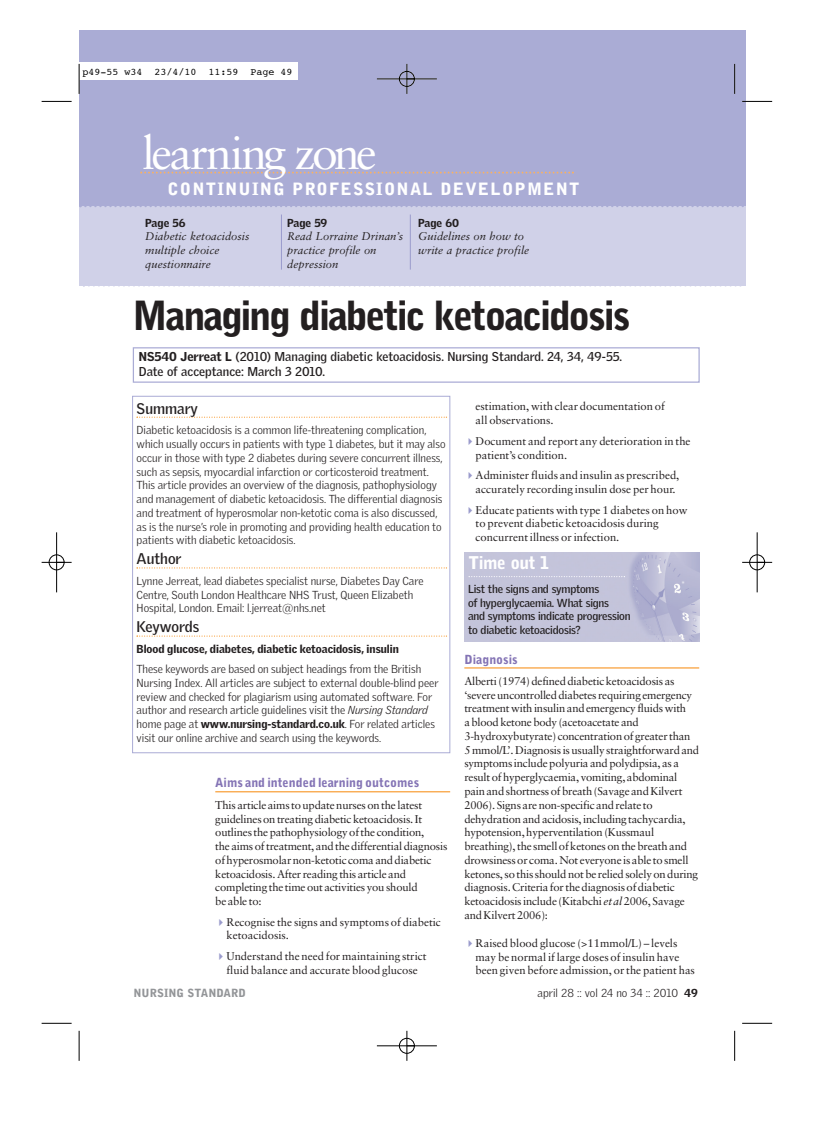
<style>
.page{position:relative;width:815px;height:1124px;background:#fff}
.page>*{position:absolute;margin:0;border:0;box-sizing:border-box;transform-origin:0 0}
.t1{font:46.5px "Sabon LT";letter-spacing:-.065em;color:#fff}
.t2{font:900 40px "Bell Gothic";letter-spacing:-.055em;color:#231f20}
.t3{font:900 17.5px "Bell Gothic";letter-spacing:-.03em;color:#fff}
.t4{font:900 16.88px "Bell Gothic";letter-spacing:.07em;color:#fff}
.t5{font:700 15px "Griffith Gothic";color:#231f20}
.t6{font:700 12.5px/15px "Griffith Gothic";color:#231f20}
.t7{font:900 12.5px "Bell Gothic";color:#8474b5}
.t8{font:11.25px/13.8px "Sabon LT";letter-spacing:-.015em;color:#231f20}
.t9{font:300 11.25px/13.8px "Griffith Gothic";color:#231f20}
.t10{font:italic 11.25px/13.8px "Sabon LT";color:#231f20}
.t11{font:700 11.25px/13.8px "Griffith Gothic";letter-spacing:-.02em;color:#231f20}
.t12{font:900 11.25px "Bell Gothic";color:#939598}
.t13{font:10px "Courier";color:#000}
.s1{font-family:"Griffith Gothic";font-weight:900;font-style:normal}
.s2{font-weight:900}
.s3{font-style:italic}
</style>
<div class="page">
<div style="left:79px;top:204px;width:666px;height:81px;background:#d0d1e8"></div>
<div style="left:79px;top:30px;width:666px;height:176px;background:#aaacd5"></div>
<svg style="left:140px;top:172px;width:434px;height:1px"></svg>
<svg style="left:79px;top:206px;width:665px;height:1px"></svg>
<svg style="left:83px;top:285px;width:659px;height:1px"></svg>
<hr style="left:215px;top:791px;width:235px;height:1px;background:#f9a03a">
<hr style="left:464px;top:667px;width:235px;height:1px;background:#f9a03a">
<svg style="left:137px;top:416px;width:310px;height:2px"></svg>
<svg style="left:137px;top:567px;width:310px;height:1px"></svg>
<svg style="left:137px;top:635px;width:310px;height:1px"></svg>
<div style="left:132px;top:396px;width:318px;height:357px;border:1px solid #aaacd5"></div>
<hr style="left:281px;top:214px;width:1px;height:55px;background:#9a9bcc">
<hr style="left:410px;top:214px;width:1px;height:55px;background:#9a9bcc">
<div style="left:133px;top:347px;width:567px;height:35px;border:1px solid #aaacd5"></div>
<img style="left:464px;top:552px;width:235px;height:89px">
<svg style="left:469px;top:576px;width:156px;height:1px"></svg>
<div style="left:78px;top:62px;width:220px;height:17px;background:#fff"></div>
<hr style="left:79px;top:64px;width:1px;height:30px;background:#000">
<hr style="left:42px;top:101px;width:30px;height:1px;background:#000">
<hr style="left:734px;top:64px;width:1px;height:30px;background:#000">
<hr style="left:742px;top:101px;width:30px;height:1px;background:#000">
<hr style="left:79px;top:1030px;width:1px;height:30px;background:#000">
<hr style="left:42px;top:1022px;width:30px;height:1px;background:#000">
<hr style="left:734px;top:1030px;width:1px;height:30px;background:#000">
<hr style="left:742px;top:1022px;width:30px;height:1px;background:#000">
<hr style="left:377px;top:79px;width:60px;height:1px;background:#000">
<hr style="left:377px;top:1045px;width:60px;height:1px;background:#000">
<hr style="left:56px;top:532px;width:1px;height:60px;background:#000">
<hr style="left:757px;top:532px;width:1px;height:60px;background:#000">
<hr style="left:407px;top:64px;width:1px;height:30px;background:#000">
<hr style="left:407px;top:1030px;width:1px;height:30px;background:#000">
<hr style="left:42px;top:562px;width:30px;height:1px;background:#000">
<hr style="left:742px;top:562px;width:30px;height:1px;background:#000">
<div style="left:399px;top:71px;width:16px;height:16px;border:1px solid #000;border-radius:50%"></div>
<div style="left:399px;top:1037px;width:16px;height:16px;border:1px solid #000;border-radius:50%"></div>
<div style="left:49px;top:554px;width:15px;height:16px;border:1px solid #000;border-radius:50%"></div>
<div style="left:749px;top:554px;width:16px;height:16px;border:1px solid #000;border-radius:50%"></div>
<p class="t13" style="left:82px;top:67px;width:212px">p49-55 w34 23/4/10 11:59 Page 49</p>
<p class="t1" style="left:142px;top:133px;width:236px">learning zone</p>
<p class="t4" style="left:167px;top:183px;width:414px">CONTINUING PROFESSIONAL DEVELOPMENT</p>
<p class="t10" style="left:145px;top:216px;width:106px"><span class="s1">Page 56<br></span>Diabetic ketoacidosis multiple choice questionnaire</p>
<p class="t10" style="left:287px;top:216px;width:118px"><span class="s1">Page 59<br></span>Read Lorraine Drinan’s practice profile on depression</p>
<p class="t10" style="left:418px;top:216px;width:112px"><span class="s1">Page 60<br></span>Guidelines on how to write a practice profile</p>
<p class="t2" style="left:132px;top:300px;width:500px">Managing diabetic ketoacidosis</p>
<p class="t6" style="left:139px;top:350px;width:485px"><span class="s2">NS540 Jerreat L</span> (2010) Managing diabetic ketoacidosis. Nursing Standard. 24, 34, 49-55.<br>Date of acceptance: March 3 2010.</p>
<p class="t5" style="left:137px;top:402px;width:63px">Summary</p>
<p class="t9" style="left:137px;top:424px;width:310px">Diabetic ketoacidosis is a common life-threatening complication, which usually occurs in patients with type 1 diabetes, but it may also occur in those with type 2 diabetes during severe concurrent illness, such as sepsis, myocardial infarction or corticosteroid treatment.<br>This article provides an overview of the diagnosis, pathophysiology and management of diabetic ketoacidosis. The differential diagnosis and treatment of hyperosmolar non-ketotic coma is also discussed, as is the nurse’s role in promoting and providing health education to patients with diabetic ketoacidosis.</p>
<p class="t5" style="left:137px;top:553px;width:46px">Author</p>
<p class="t9" style="left:137px;top:575px;width:288px">Lynne Jerreat, lead diabetes specialist nurse, Diabetes Day Care<br>Centre, South London Healthcare NHS Trust, Queen Elizabeth<br>Hospital, London. Email: l.jerreat@nhs.net</p>
<p class="t5" style="left:137px;top:621px;width:64px">Keywords</p>
<p class="t9" style="left:137px;top:640px;width:286px;line-height:20px"><span class="s2">Blood glucose, diabetes, diabetic ketoacidosis, insulin<br></span>These keywords are based on subject headings from the British</p>
<p class="t9" style="left:137px;top:676px;width:303px">Nursing Index. All articles are subject to external double-blind peer review and checked for plagiarism using automated software. For author and research article guidelines visit the <span class="s3">Nursing Standard </span>home page at <span class="s2">www.nursing-standard.co.uk</span>. For related articles visit our online archive and search using the keywords.</p>
<p class="t7" style="left:215px;top:778px;width:206px">Aims and intended learning outcomes</p>
<p class="t8" style="left:215px;top:798px;width:234px">This article aims to update nurses on the latest guidelines on treating diabetic ketoacidosis. It outlines the pathophysiology of the condition,<br>the aims of treatment, and the differential diagnosis of hyperosmolar non-ketotic coma and diabetic ketoacidosis. After reading this article and completing the time out activities you should<br>be able to:</p>
<p class="t8" style="left:227px;top:915px;width:216px">Recognise the signs and symptoms of diabetic ketoacidosis.</p>
<p class="t8" style="left:227px;top:950px;width:202px">Understand the need for maintaining strict fluid balance and accurate blood glucose</p>
<p class="t8" style="left:476px;top:400px;width:191px">estimation, with clear documentation of all observations.</p>
<p class="t8" style="left:476px;top:435px;width:217px">Document and report any deterioration in the patient’s condition.</p>
<p class="t8" style="left:476px;top:469px;width:205px">Administer fluids and insulin as prescribed, accurately recording insulin dose per hour.</p>
<p class="t8" style="left:476px;top:503px;width:213px">Educate patients with type 1 diabetes on how to prevent diabetic ketoacidosis during concurrent illness or infection.</p>
<p class="t3" style="left:469px;top:556px;width:83px">Time out 1</p>
<p class="t11" style="left:468px;top:583px;width:164px">List the signs and symptoms<br>of hyperglycaemia. What signs<br>and symptoms indicate progression to diabetic ketoacidosis?</p>
<p class="t7" style="left:464px;top:654px;width:55px">Diagnosis</p>
<p class="t8" style="left:464px;top:675px;width:236px">Alberti (1974) defined diabetic ketoacidosis as ‘severe uncontrolled diabetes requiring emergency treatment with insulin and emergency fluids with<br>a blood ketone body (acetoacetate and 3-hydroxybutyrate) concentration of greater than 5 mmol/L’. Diagnosis is usually straightforward and symptoms include polyuria and polydipsia, as a result of hyperglycaemia, vomiting, abdominal pain and shortness of breath (Savage and Kilvert 2006). Signs are non-specific and relate to dehydration and acidosis, including tachycardia, hypotension, hyperventilation (Kussmaul breathing), the smell of ketones on the breath and drowsiness or coma. Not everyone is able to smell ketones, so this should not be relied solely on during diagnosis. Criteria for the diagnosis of diabetic ketoacidosis include (Kitabchi <span class="s3">et al</span>2006, Savage and Kilvert 2006):</p>
<p class="t8" style="left:476px;top:936px;width:221px">Raised blood glucose (&gt;11mmol/L) – levels may be normal if large doses of insulin have been given before admission, or the patient has</p>
<p class="t12" style="left:134px;top:988px;width:114px">NURSING STANDARD</p>
<p class="t9" style="left:538px;top:986px;width:162px">april 28 :: vol 24 no 34 :: 2010 <span class="s2">49</span></p>
</div>
